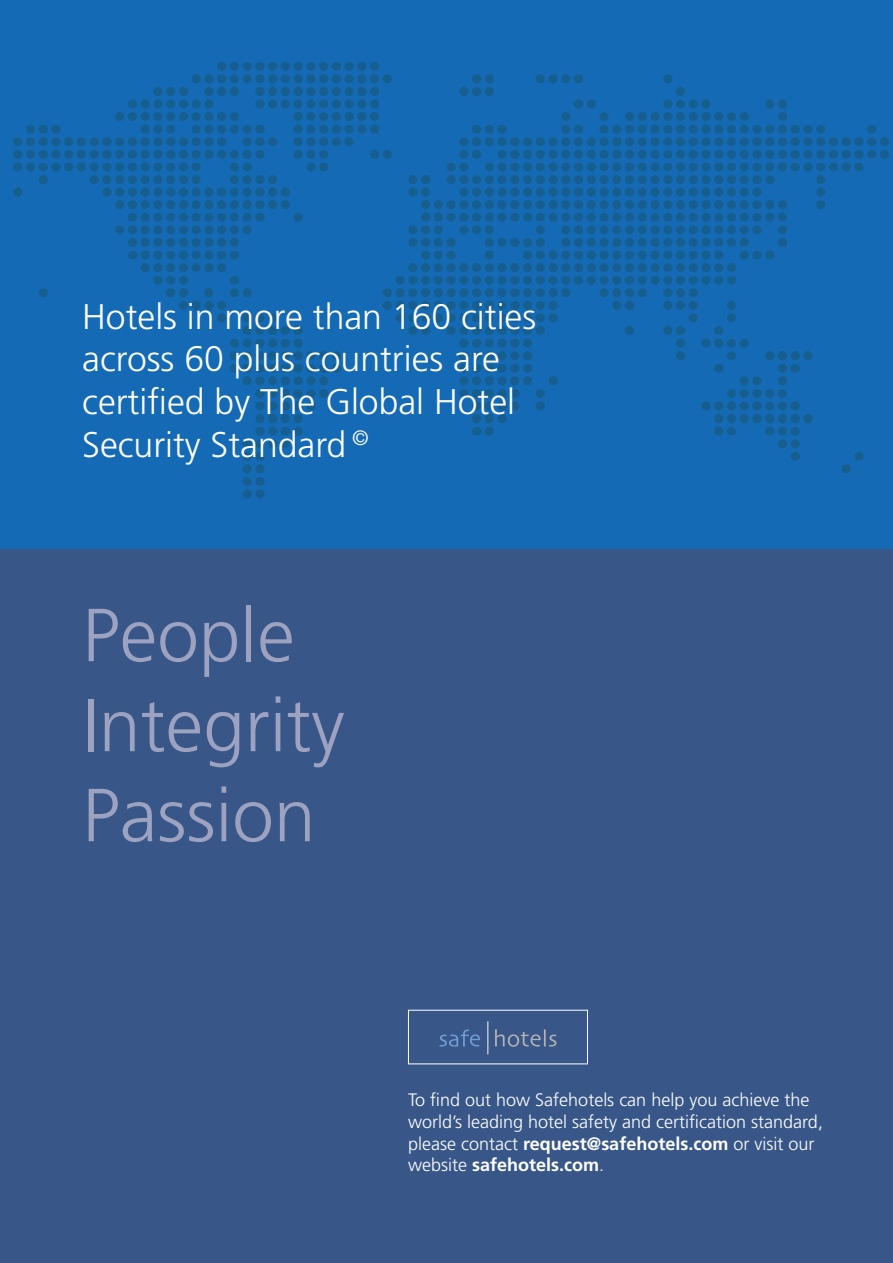
<style>
.page{position:relative;width:893px;height:1263px;background:#fff}
.page>*{position:absolute;margin:0;border:0;box-sizing:border-box;transform-origin:0 0}
.t1{font:300 75px/90px "Frutiger";color:#9ca2c0}
.t2{font:300 35.55px/42.8px "Frutiger";color:#fff}
.t3{font:300 18px/21.6px "Frutiger";color:#fff}
.s1{font-weight:700}
</style>
<div class="page">
<div style="left:0;top:549px;width:893px;height:714px;background:#385788"></div>
<img style="left:0;top:0;width:893px;height:549px">
<svg style="left:440px;top:1029px;width:40px;height:17px"></svg>
<svg style="left:495px;top:1029px;width:61px;height:18px"></svg>
<hr style="left:488px;top:1021px;width:1px;height:33px;background:#f6f6f6">
<div style="left:408px;top:1010px;width:180px;height:54px;border:1px solid #fff"></div>
<h2 class="t2" style="left:82px;top:296px;width:455px">Hotels in more than 160 cities across 60 plus countries are certified by The Global Hotel<br>Security Standard <sup>©</sup></h2>
<h1 class="t1" style="left:82px;top:591px;width:264px">People<br>Integrity<br>Passion</h1>
<p class="t3" style="left:408px;top:1090px;width:416px">To find out how Safehotels can help you achieve the world’s leading hotel safety and certification standard, please contact <span class="s1">request@safehotels.com</span> or visit our website <span class="s1">safehotels.com</span>.</p>
</div>
